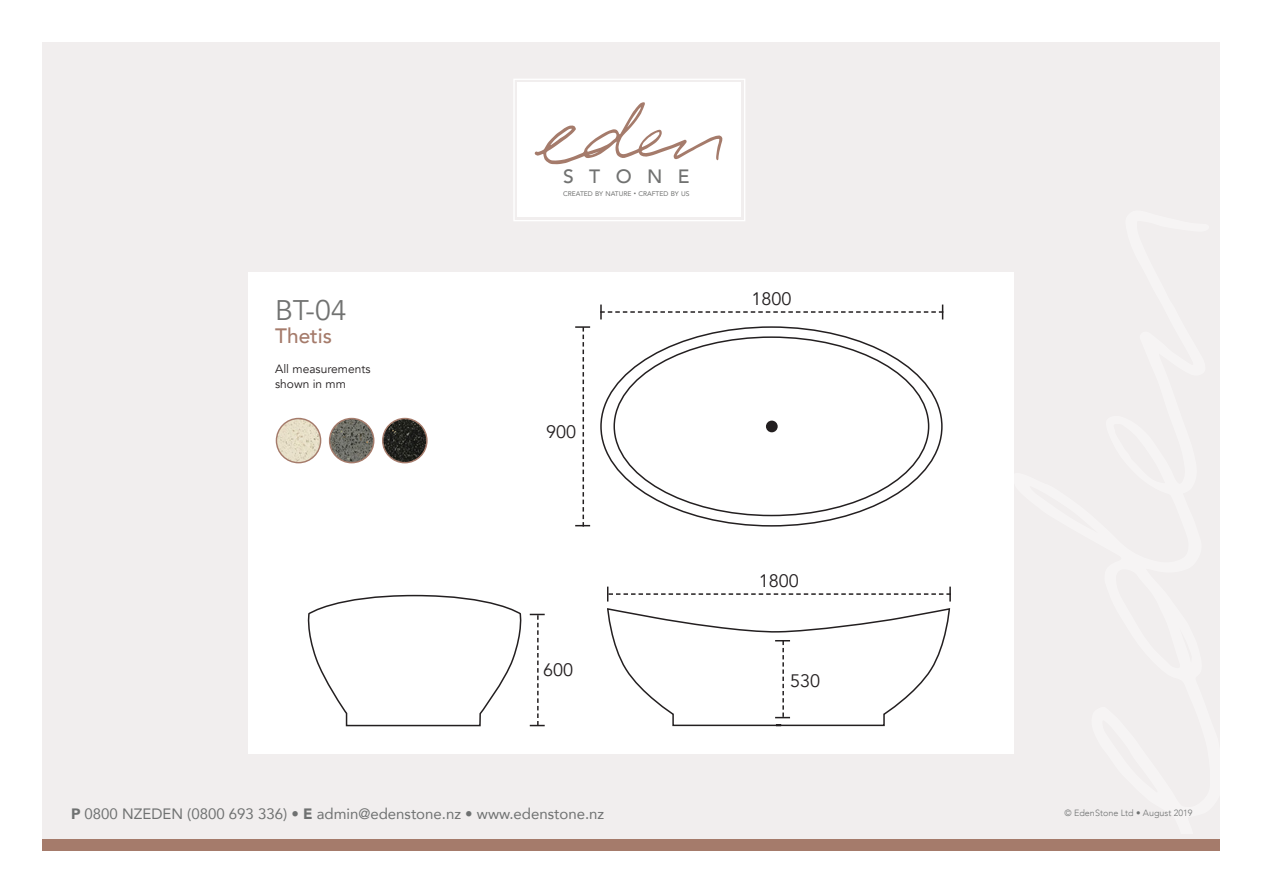
<style>
.page{position:relative;width:1263px;height:893px;background:#fff}
.page>*{position:absolute;margin:0;border:0;box-sizing:border-box;transform-origin:0 0}
.t1{font:28.35px "Avenir";color:#717271}
.t2{font:500 20.85px "Avenir";color:#a57b6b}
.t3{font:500 19.2px "Avenir";letter-spacing:.8em;color:#717271}
.t4{font:18px "Avenir";color:#231f20}
.t5{font:15px "Avenir";color:#6f7171}
.t6{font:12px/15px "Avenir";color:#231f20}
.t7{font:300 9px "Avenir";color:#6f7171}
.t8{font:6.75px "Avenir";color:#717271}
.s1{font-size:4.65px}
.s2{font-weight:900}
</style>
<div class="page">
<div style="left:43px;top:43px;width:1177px;height:807px;background:#f1eeee"></div>
<div style="left:43px;top:838px;width:1177px;height:12px;background:#a57b6b"></div>
<svg style="left:513px;top:79px;width:232px;height:142px;background:#f9f7f6"></svg>
<div style="left:249px;top:272px;width:765px;height:481px;background:#fff"></div>
<img style="left:276px;top:418px;width:45px;height:45px;border-radius:22px">
<div style="left:276px;top:418px;width:45px;height:45px;border:1px solid #a57b6b;border-radius:50%"></div>
<img style="left:330px;top:418px;width:44px;height:45px;border-radius:22px">
<div style="left:329px;top:418px;width:45px;height:45px;border:1px solid #a57b6b;border-radius:50%"></div>
<img style="left:383px;top:418px;width:44px;height:45px;border-radius:22px">
<div style="left:382px;top:418px;width:46px;height:45px;border:1px solid #a57b6b;border-radius:50%"></div>
<div style="left:766px;top:421px;width:12px;height:11px;background:#231f20;border-radius:50%"></div>
<svg style="left:600px;top:305px;width:343px;height:14px"></svg>
<svg style="left:607px;top:587px;width:344px;height:14px"></svg>
<svg style="left:575px;top:326px;width:15px;height:201px"></svg>
<svg style="left:607px;top:609px;width:343px;height:118px"></svg>
<svg style="left:307px;top:594px;width:238px;height:133px"></svg>
<p class="t3" style="left:563px;top:160px;width:128px">STONE</p>
<h1 class="t1" style="left:275px;top:294px;width:73px">BT-04</h1>
<h2 class="t2" style="left:275px;top:318px;width:59px">Thetis</h2>
<p class="t6" style="left:275px;top:362px;width:97px">All measurements shown in mm</p>
<p class="t8" style="left:563px;top:188px;width:128px">CREATED BY NATURE <span class="s1">•</span> CRAFTED BY US</p>
<p class="t4" style="left:546px;top:421px;width:32px">900</p>
<p class="t4" style="left:543px;top:659px;width:32px">600</p>
<p class="t4" style="left:751px;top:288px;width:42px">1800</p>
<p class="t4" style="left:759px;top:570px;width:42px">1800</p>
<p class="t4" style="left:790px;top:670px;width:32px">530</p>
<p class="t5" style="left:71px;top:801px;width:535px"><span class="s2">P</span> 0800 NZEDEN (0800 693 336) • <span class="s2">E</span> admin@edenstone.nz • www.edenstone.nz</p>
<p class="t7" style="left:1064px;top:807px;width:129px">© EdenStone Ltd • August 2019</p>
</div>
